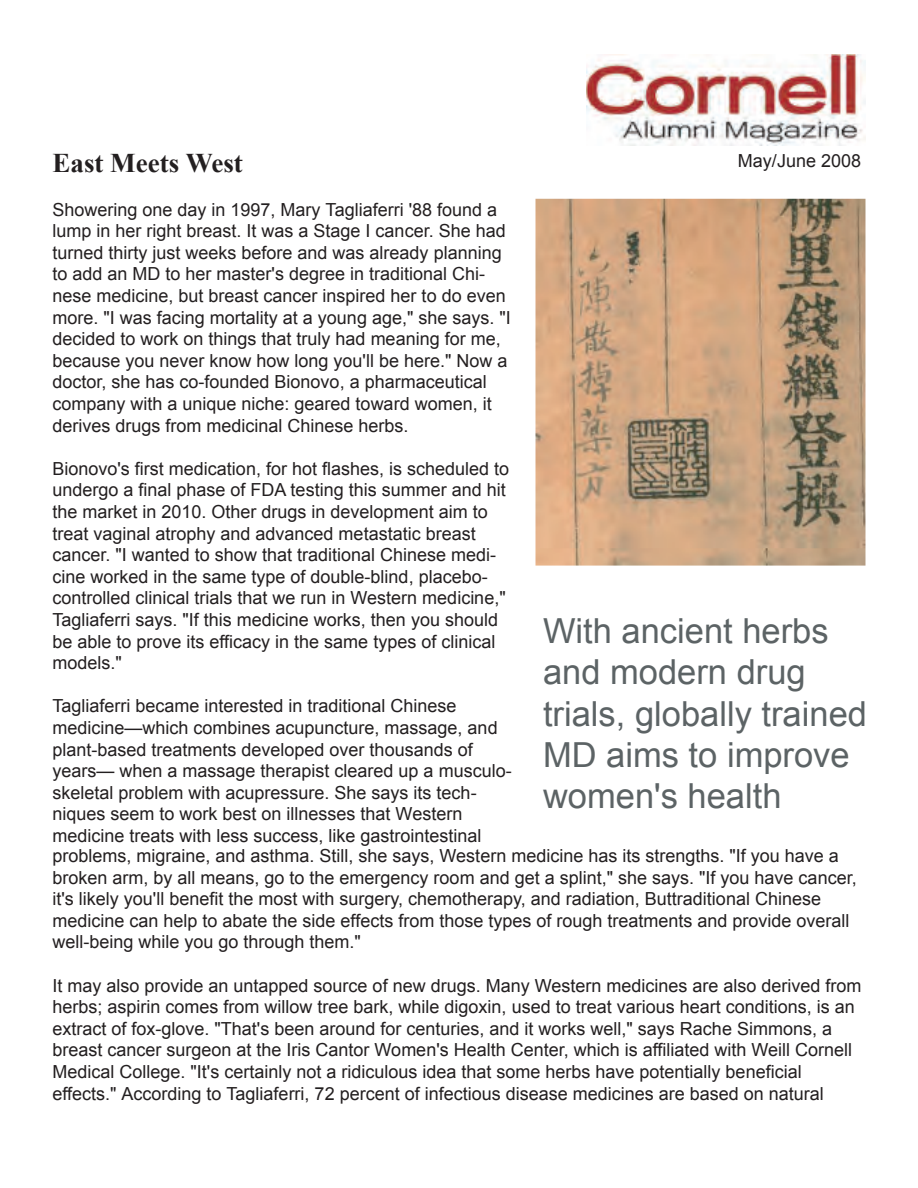
<style>
.page{position:relative;width:918px;height:1188px;background:#fff}
.page>*{position:absolute;margin:0;border:0;box-sizing:border-box;transform-origin:0 0}
.t1{font:34.5px/41.4px "Arial";color:#5c6365}
.t2{font:700 27px "Times New Roman";color:#231f20}
.t3{font:18px/21.6px "Arial";color:#231f20}
</style>
<div class="page">
<img style="left:536px;top:199px;width:330px;height:367px">
<img style="left:586px;top:54px;width:280px;height:92px">
<h2 class="t2" style="left:53px;top:148px;width:192px">East Meets West</h2>
<p class="t3" style="left:53px;top:198px;width:460px">Showering one day in 1997, Mary Tagliaferri '88 found a lump in her right breast. It was a Stage I cancer. She had turned thirty just weeks before and was already planning to add an MD to her master's degree in traditional Chi&shy;nese medicine, but breast cancer inspired her to do even more. "I was facing mortality at a young age," she says. "I decided to work on things that truly had meaning for me, because you never know how long you'll be here." Now a doctor, she has co-founded Bionovo, a pharmaceutical company with a unique niche: geared toward women, it derives drugs from medicinal Chinese herbs.</p>
<p class="t3" style="left:53px;top:458px;width:458px">Bionovo's first medication, for hot flashes, is scheduled to undergo a final phase of FDA testing this summer and hit the market in 2010. Other drugs in development aim to treat vaginal atrophy and advanced metastatic breast cancer. "I wanted to show that traditional Chinese medi&shy;cine worked in the same type of double-blind, placebo&shy;controlled clinical trials that we run in Western medicine," Tagliaferri says. "If this medicine works, then you should be able to prove its efficacy in the same types of clinical models."</p>
<p class="t3" style="left:53px;top:695px;width:461px">Tagliaferri became interested in traditional Chinese medicine—which combines acupuncture, massage, and plant-based treatments developed over thousands of years— when a massage therapist cleared up a musculo&shy;skeletal problem with acupressure. She says its tech&shy;niques seem to work best on illnesses that Western medicine treats with less success, like gastrointestinal</p>
<p class="t3" style="left:738px;top:149px;width:125px">May/June 2008</p>
<h1 class="t1" style="left:543px;top:610px;width:326px">With ancient herbs and modern drug trials, globally trained<br>MD aims to improve women's health</h1>
<p class="t3" style="left:52px;top:845px;width:806px">problems, migraine, and asthma. Still, she says, Western medicine has its strengths. "If you have a broken arm, by all means, go to the emergency room and get a splint," she says. "If you have cancer, it's likely you'll benefit the most with surgery, chemotherapy, and radiation, Buttraditional Chinese medicine can help to abate the side effects from those types of rough treatments and provide overall well-being while you go through them."</p>
<p class="t3" style="left:52px;top:974px;width:811px">It may also provide an untapped source of new drugs. Many Western medicines are also derived from herbs; aspirin comes from willow tree bark, while digoxin, used to treat various heart conditions, is an extract of fox-glove. "That's been around for centuries, and it works well," says Rache Simmons, a breast cancer surgeon at the Iris Cantor Women's Health Center, which is affiliated with Weill Cornell Medical College. "It's certainly not a ridiculous idea that some herbs have potentially beneficial effects." According to Tagliaferri, 72 percent of infectious disease medicines are based on natural</p>
</div>
